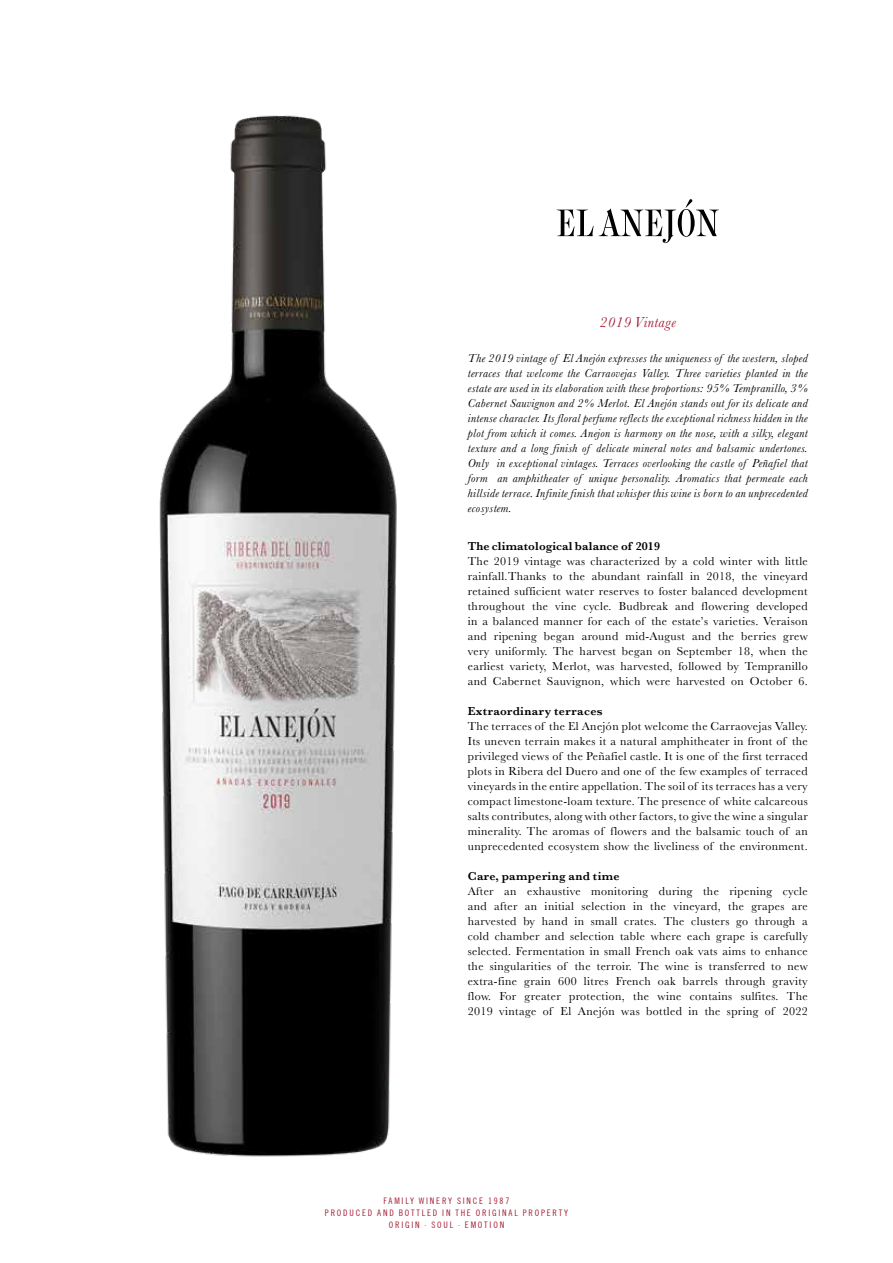
<style>
.page{position:relative;width:893px;height:1263px;background:#fff}
.page>*{position:absolute;margin:0;border:0;box-sizing:border-box;transform-origin:0 0}
.t1{font:italic 15px "Baskerville";letter-spacing:.03em;color:#a32035}
.t2{font:12px/15px "Baskerville";letter-spacing:.03em;color:#000;text-align:justify}
.t3{font:italic 12px/15px "Baskerville";letter-spacing:.03em;color:#000;text-align:justify}
.t4{font:600 12px "Baskerville";letter-spacing:.03em;color:#000}
.t5{font:600 12px "Baskerville";letter-spacing:.01em;color:#000}
.t6{font:condensed 9px/12px "Trade Gothic No.18";letter-spacing:.2em;color:#a32035;text-align:center}
</style>
<div class="page">
<svg style="left:557px;top:199px;width:162px;height:44px"></svg>
<img style="left:159px;top:115px;width:238px;height:1042px">
<p class="t1" style="left:600px;top:312px;width:78px">2019 Vintage</p>
<p class="t3" style="left:468px;top:351px;width:342px">The 2019 vintage of El Anejón expresses the uniqueness of the western, sloped terraces that welcome the Carraovejas Valley. Three varieties planted in the estate are used in its elaboration with these proportions: 95% Tempranillo, 3% Cabernet Sauvignon and 2% Merlot. El Anejón stands out for its delicate and intense character. Its floral perfume reflects the exceptional richness hidden in the plot from which it comes. Anejon is harmony on the nose, with a silky, elegant texture and a long finish of delicate mineral notes and balsamic undertones.<br>Only in exceptional vintages. Terraces overlooking the castle of Peñafiel that form an amphitheater of unique personality. Aromatics that permeate each hillside terrace. Infinite finish that whisper this wine is born to an unprecedented ecosystem.</p>
<p class="t5" style="left:468px;top:537px;width:194px">The climatological balance of 2019</p>
<p class="t2" style="left:468px;top:553px;width:342px">The 2019 vintage was characterized by a cold winter with little rainfall.Thanks to the abundant rainfall in 2018, the vineyard retained sufficient water reserves to foster balanced development throughout the vine cycle. Budbreak and flowering developed in a balanced manner for each of the estate’s varieties. Veraison and ripening began around mid-August and the berries grew very uniformly. The harvest began on September 18, when the earliest variety, Merlot, was harvested, followed by Tempranillo and Cabernet Sauvignon, which were harvested on October 6.</p>
<p class="t4" style="left:468px;top:702px;width:136px">Extraordinary terraces</p>
<p class="t2" style="left:468px;top:718px;width:342px">The terraces of the El Anejón plot welcome the Carraovejas Valley.<br>Its uneven terrain makes it a natural amphitheater in front of the privileged views of the Peñafiel castle. It is one of the first terraced plots in Ribera del Duero and one of the few examples of terraced vineyards in the entire appellation. The soil of its terraces has a very compact limestone-loam texture. The presence of white calcareous salts contributes, along with other factors, to give the wine a singular minerality. The aromas of flowers and the balsamic touch of an unprecedented ecosystem show the liveliness of the environment.</p>
<p class="t4" style="left:468px;top:867px;width:153px">Care, pampering and time</p>
<p class="t2" style="left:468px;top:883px;width:342px">After an exhaustive monitoring during the ripening cycle and after an initial selection in the vineyard, the grapes are harvested by hand in small crates. The clusters go through a cold chamber and selection table where each grape is carefully selected. Fermentation in small French oak vats aims to enhance the singularities of the terroir. The wine is transferred to new extra-fine grain 600 litres French oak barrels through gravity flow. For greater protection, the wine contains sulfites. The 2019 vintage of El Anejón was bottled in the spring of 2022</p>
<p class="t6" style="left:325px;top:1195px;width:245px">FAMILY WINERY SINCE 1987<br>PRODUCED AND BOTTLED IN THE ORIGINAL PROPERTY<br>ORIGIN · SOUL · EMOTION</p>
</div>
